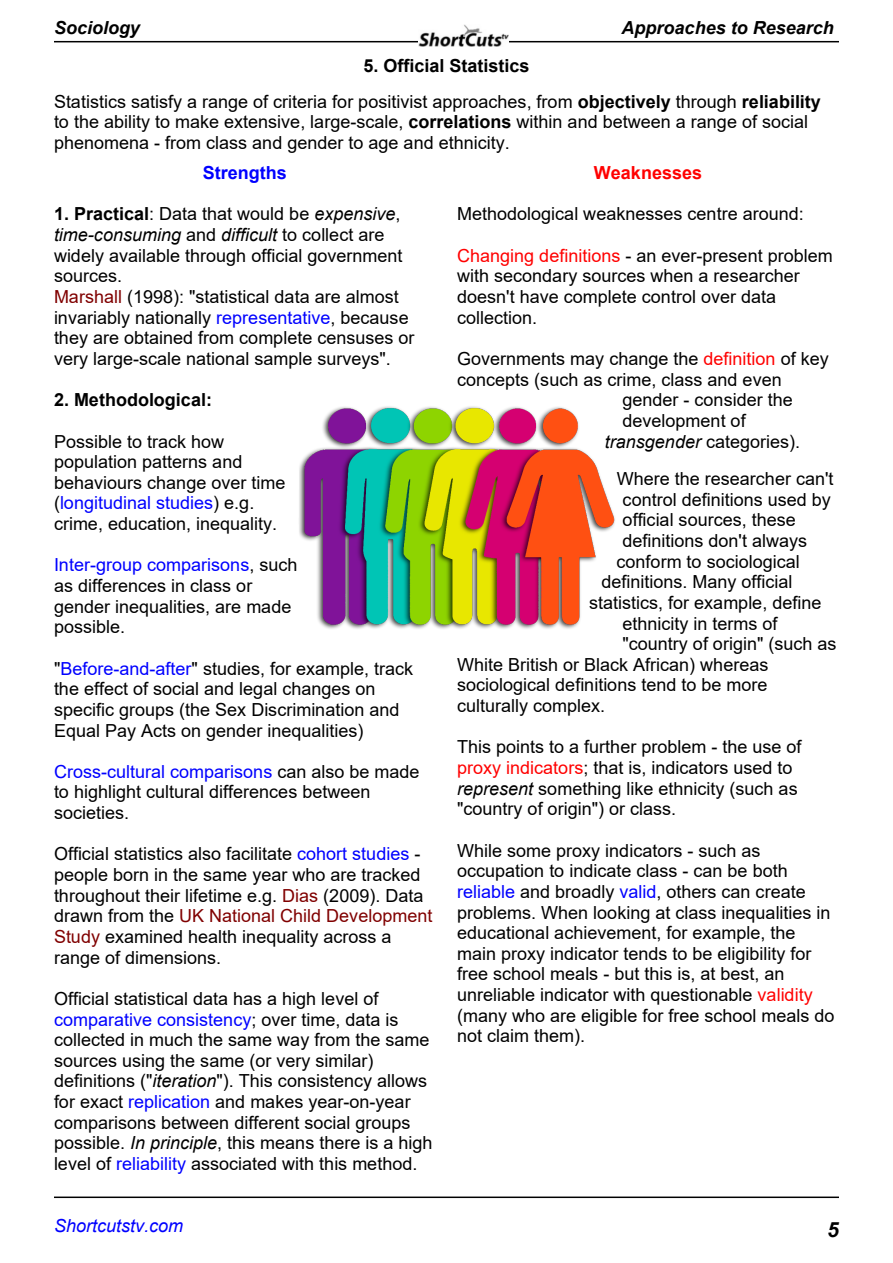
<style>
.page{position:relative;width:893px;height:1263px;background:#fff}
.page>*{position:absolute;margin:0;border:0;box-sizing:border-box;transform-origin:0 0}
.t1{font:italic 700 21px "Arial";color:#000}
.t2{font:18px/20.7px "Arial";color:#000}
.t3{font:italic 700 18px "Arial";color:#000}
.t4{font:700 18px "Arial";color:#000}
.t5{font:italic 18px "Arial";color:#00f}
.t6{font:700 18px "Arial";color:#f00}
.t7{font:700 18px "Arial";color:#00f}
.s1{font-weight:700}
.s2{font-style:italic}
.s3{color:#800000}
.s4{color:#00f}
.s5{color:#f00}
</style>
<div class="page">
<hr style="left:54px;top:41px;width:785px;height:1px;background:#000">
<img style="left:418px;top:24px;width:91px;height:23px">
<hr style="left:54px;top:1196px;width:785px;height:2px;background:#000">
<img style="left:299px;top:406px;width:316px;height:223px">
<p class="t3" style="left:54px;top:21px;width:87px">Sociology</p>
<p class="t3" style="left:622px;top:21px;width:214px">Approaches to Research</p>
<p class="t2" style="left:54px;top:49px;width:768px;line-height:35.7px;text-indent:309px"><span class="s1">5. Official Statistics<br></span>Statistics satisfy a range of criteria for positivist approaches, from <span class="s1">objectively</span> through <span class="s1">reliability</span></p>
<p class="t2" style="left:54px;top:113px;width:756px">to the ability to make extensive, large-scale, <span class="s1">correlations</span> within and between a range of social phenomena - from class and gender to age and ethnicity.</p>
<p class="t7" style="left:203px;top:166px;width:86px">Strengths</p>
<p class="t2" style="left:54px;top:205px;width:362px"><span class="s1">1. Practical</span>: Data that would be <span class="s2">expensive</span>, <span class="s2">time-consuming</span> and <span class="s2">difficult</span> to collect are widely available through official government sources.<br><span class="s3">Marshall</span> (1998): "statistical data are almost invariably nationally <span class="s4">representative</span>, because they are obtained from complete censuses or very large-scale national sample surveys".</p>
<p class="t4" style="left:54px;top:393px;width:160px">2. Methodological:</p>
<p class="t2" style="left:54px;top:432px;width:233px">Possible to track how population patterns and behaviours change over time (<span class="s4">longitudinal studies</span>) e.g. crime, education, inequality.</p>
<p class="t2" style="left:54px;top:556px;width:245px"><span class="s4">Inter-group comparisons</span>, such as differences in class or gender inequalities, are made possible.</p>
<p class="t2" style="left:54px;top:660px;width:361px">"<span class="s4">Before-and-after</span>" studies, for example, track the effect of social and legal changes on specific groups (the Sex Discrimination and Equal Pay Acts on gender inequalities)</p>
<p class="t2" style="left:54px;top:763px;width:367px"><span class="s4">Cross-cultural comparisons</span> can also be made to highlight cultural differences between societies.</p>
<p class="t2" style="left:54px;top:845px;width:380px">Official statistics also facilitate <span class="s4">cohort studies</span> - people born in the same year who are tracked throughout their lifetime e.g. <span class="s3">Dias</span> (2009). Data drawn from the <span class="s3">UK National Child Development Study</span> examined health inequality across a range of dimensions.</p>
<p class="t2" style="left:54px;top:990px;width:380px">Official statistical data has a high level of <span class="s4">comparative consistency</span>; over time, data is collected in much the same way from the same sources using the same (or very similar) definitions ("<span class="s2">iteration</span>"). This consistency allows for exact <span class="s4">replication</span> and makes year-on-year comparisons between different social groups possible. <span class="s2">In principle</span>, this means there is a high level of <span class="s4">reliability</span> associated with this method.</p>
<p class="t5" style="left:54px;top:1219px;width:131px">Shortcutstv.com</p>
<p class="t6" style="left:594px;top:166px;width:110px">Weaknesses</p>
<p class="t2" style="left:457px;top:205px;width:348px">Methodological weaknesses centre around:</p>
<p class="t2" style="left:457px;top:247px;width:377px"><span class="s5">Changing definitions</span> - an ever-present problem with secondary sources when a researcher doesn't have complete control over data collection.</p>
<p class="t2" style="left:457px;top:350px;width:373px">Governments may change the <span class="s5">definition</span> of key</p>
<p class="t2" style="left:457px;top:371px;width:326px">concepts (such as crime, class and even</p>
<p class="t2" style="left:622px;top:391px;width:172px">gender - consider the</p>
<p class="t2" style="left:622px;top:412px;width:125px">development of</p>
<p class="t2" style="left:605px;top:432px;width:197px"><span class="s2">transgender</span> categories).</p>
<p class="t2" style="left:617px;top:470px;width:218px">Where the researcher can't</p>
<p class="t2" style="left:623px;top:491px;width:210px">control definitions used by</p>
<p class="t2" style="left:623px;top:511px;width:175px">official sources, these</p>
<p class="t2" style="left:622px;top:532px;width:186px">definitions don't always</p>
<p class="t2" style="left:617px;top:553px;width:185px">conform to sociological</p>
<p class="t2" style="left:601px;top:573px;width:193px">definitions. Many official</p>
<p class="t2" style="left:589px;top:594px;width:234px">statistics, for example, define</p>
<p class="t2" style="left:622px;top:614px;width:157px">ethnicity in terms of</p>
<p class="t2" style="left:622px;top:635px;width:216px">"country of origin" (such as</p>
<p class="t2" style="left:457px;top:656px;width:313px">White British or Black African) whereas</p>
<p class="t2" style="left:457px;top:676px;width:312px">sociological definitions tend to be more</p>
<p class="t2" style="left:457px;top:697px;width:150px">culturally complex.</p>
<p class="t2" style="left:457px;top:738px;width:346px">This points to a further problem - the use of <span class="s5">proxy indicators</span>; that is, indicators used to <span class="s2">represent</span> something like ethnicity (such as "country of origin") or class.</p>
<p class="t2" style="left:457px;top:841px;width:379px">While some proxy indicators - such as occupation to indicate class - can be both <span class="s4">reliable</span> and broadly <span class="s4">valid</span>, others can create problems. When looking at class inequalities in educational achievement, for example, the main proxy indicator tends to be eligibility for free school meals - but this is, at best, an unreliable indicator with questionable <span class="s5">validity </span>(many who are eligible for free school meals do not claim them).</p>
<p class="t1" style="left:827px;top:1221px;width:13px">5</p>
</div>
